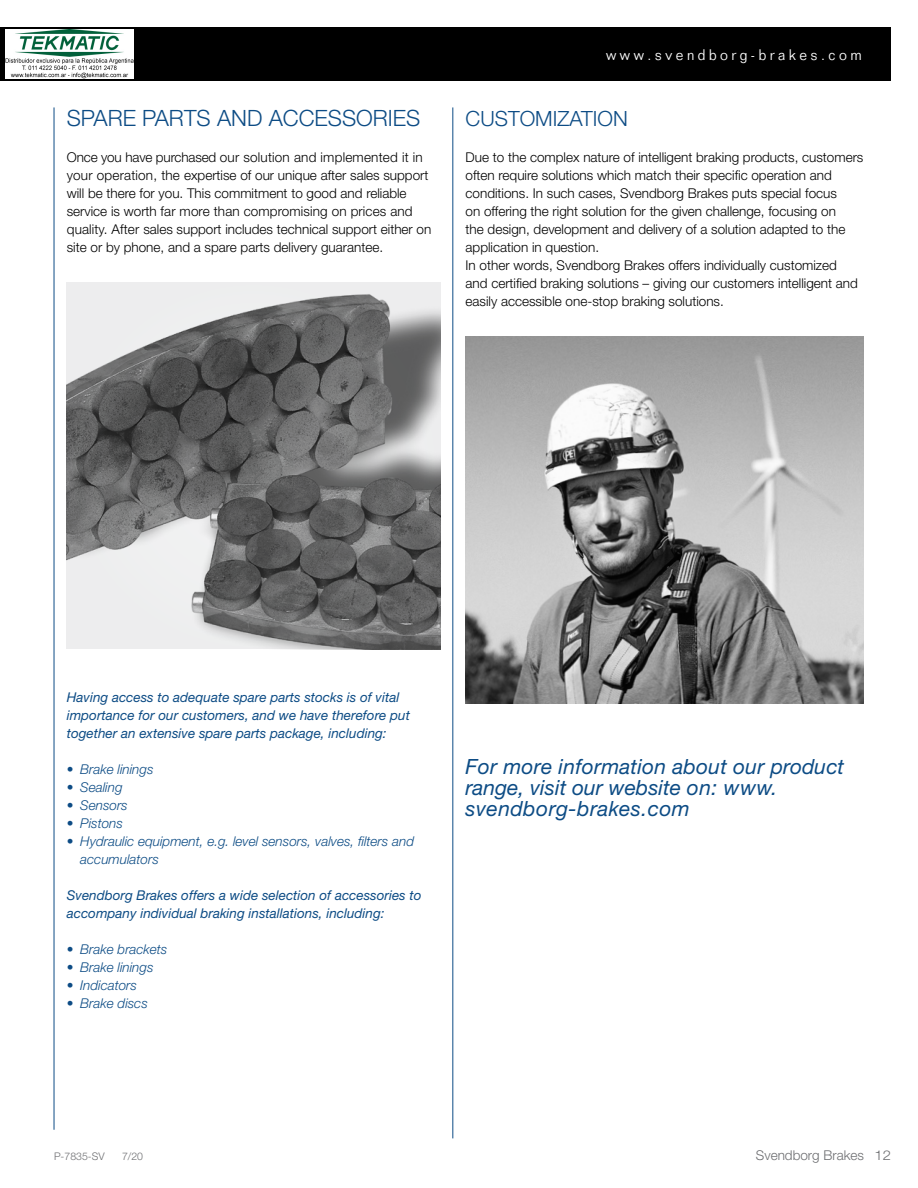
<style>
.page{position:relative;width:918px;height:1188px;background:#fff}
.page>*{position:absolute;margin:0;border:0;box-sizing:border-box;transform-origin:0 0}
.Brødtekst{font:300 22.5px "Helvetica Neue LT Std";color:#0d4c85}
.Products_subheading{font:italic 21px/21px "Helvetica Neue LT Std";letter-spacing:.01em;color:#0d4c85}
.Products_subheading-2{font:300 21px "Helvetica Neue LT Std";color:#0d4c85}
.t1{font:300 15px "Folio Std";letter-spacing:.25em;color:#fff;scale:.94 1}
.Brødtekst-2{font:300 13.5px/18px "Helvetica Neue LT Std";color:#000}
.Brødtekst-3{font:italic 13.5px/18px "Helvetica Neue LT Std";color:#0d4c85}
.Brødtekst-4{font:italic 300 13.5px/18px "Helvetica Neue LT Std";color:#0d4c85}
.t2{font:300 13.5px "Helvetica Neue LT Std";color:#6d6e71}
.t3{font:300 10.5px "Helvetica Neue LT Std";color:#6d6e71}
</style>
<div class="page">
<hr style="left:54px;top:107px;width:1px;height:1023px;background:#0d4c85">
<hr style="left:452px;top:107px;width:1px;height:1031px;background:#0d4c85">
<img style="left:466px;top:337px;width:398px;height:367px">
<img style="left:67px;top:282px;width:373px;height:367px">
<div style="left:0;top:27px;width:891px;height:53px;background:#000"></div>
<img style="left:5px;top:30px;width:129px;height:48px">
<p class="Brødtekst" style="left:67px;top:104px;width:355px">SPARE PARTS AND ACCESSORIES</p>
<p class="Brødtekst-2" style="left:67px;top:148px;width:366px">Once you have purchased our solution and implemented it in your operation, the expertise of our unique after sales support will be there for you. This commitment to good and reliable service is worth far more than compromising on prices and quality. After sales support includes technical support either on site or by phone, and a spare parts delivery guarantee.</p>
<p class="t1" style="left:606px;top:46px;width:273px">www.svendborg-brakes.com</p>
<p class="Products_subheading-2" style="left:466px;top:106px;width:164px">CUSTOMIZATION</p>
<p class="Brødtekst-2" style="left:466px;top:148px;width:399px">Due to the complex nature of intelligent braking products, customers often require solutions which match their specific operation and conditions. In such cases, Svendborg Brakes puts special focus<br>on offering the right solution for the given challenge, focusing on<br>the design, development and delivery of a solution adapted to the application in question.</p>
<p class="Brødtekst-2" style="left:466px;top:256px;width:394px">In other words, Svendborg Brakes offers individually customized and certified braking solutions – giving our customers intelligent and easily accessible one-stop braking solutions.</p>
<p class="Brødtekst-3" style="left:67px;top:688px;width:345px">Having access to adequate spare parts stocks is of vital importance for our customers, and we have therefore put together an extensive spare parts package, including:</p>
<p class="Brødtekst-4" style="left:67px;top:760px;width:88px">• Brake linings</p>
<p class="Brødtekst-4" style="left:67px;top:778px;width:57px">• Sealing</p>
<p class="Brødtekst-4" style="left:67px;top:796px;width:63px">• Sensors</p>
<p class="Brødtekst-4" style="left:67px;top:814px;width:58px">• Pistons</p>
<p class="Brødtekst-4" style="left:80px;top:832px;width:335px;text-indent:-14px">• Hydraulic equipment, e.g. level sensors, valves, filters and accumulators</p>
<p class="Brødtekst-3" style="left:67px;top:886px;width:356px">Svendborg Brakes offers a wide selection of accessories to accompany individual braking installations, including:</p>
<p class="Brødtekst-4" style="left:67px;top:940px;width:102px">• Brake brackets</p>
<p class="Brødtekst-4" style="left:67px;top:958px;width:88px">• Brake linings</p>
<p class="Brødtekst-4" style="left:67px;top:976px;width:72px">• Indicators</p>
<p class="Brødtekst-4" style="left:67px;top:994px;width:83px">• Brake discs</p>
<p class="Products_subheading" style="left:466px;top:756px;width:380px">For more information about our product range, visit our website on: www. svendborg-brakes.com</p>
<p class="t3" style="left:54px;top:1150px;width:52px">P-7835-SV</p>
<p class="t3" style="left:122px;top:1150px;width:23px">7/20</p>
<p class="t2" style="left:756px;top:1147px;width:137px">Svendborg Brakes 12</p>
</div>
